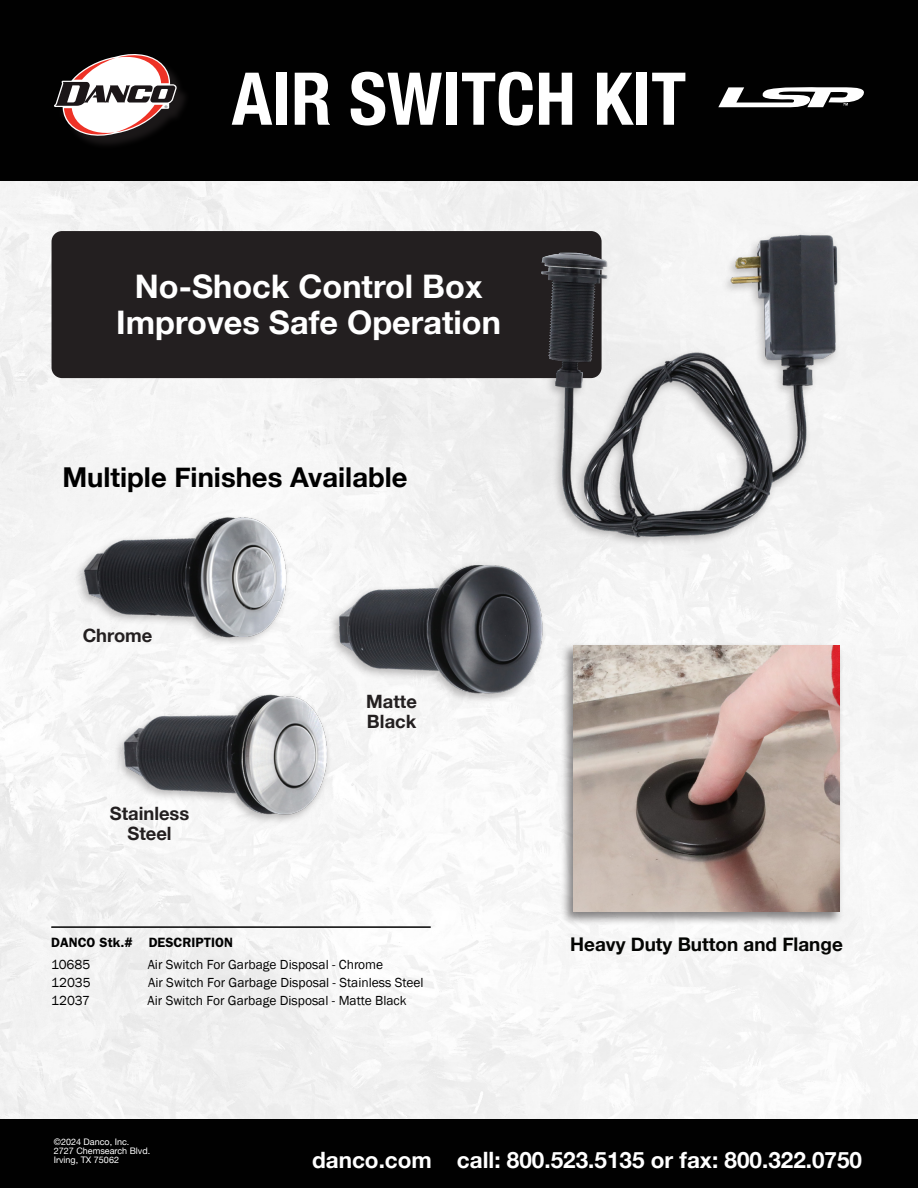
<style>
.page{position:relative;width:918px;height:1188px;background:#fff}
.page>*{position:absolute;margin:0;border:0;box-sizing:border-box;transform-origin:0 0}
.t1{font:700 condensed 72.9px "Helvetica Neue";color:#fff}
.t2{font:700 32.4px/35.2px "Helvetica Neue";color:#fff;text-align:center}
.t3{font:700 27.45px "Helvetica Neue";color:#000}
.t4{font:700 22.5px "Helvetica Neue";color:#fff}
.t5{font:700 18.9px "Helvetica Neue";color:#040503}
.t6{font:700 18.3px/20.1px "Helvetica Neue";color:#231f20}
.t7{font:13.5px "Franklin Gothic";color:#010101}
.t8{font:600 13.5px "Franklin Gothic";color:#010101}
.t9{font:9px "Helvetica Neue";color:#fff}
</style>
<div class="page">
<div style="left:0;top:0;width:918px;height:184px;background:#010101"></div>
<div style="left:0;top:182px;width:918px;height:937px;background:#f5f5f5"></div>
<div style="left:57px;top:56px;width:133px;height:94px;background:#231f20;opacity:.75"></div>
<svg style="left:54px;top:54px;width:123px;height:82px"></svg>
<hr style="left:52px;top:926px;width:378px;height:2px;background:#010101">
<div style="left:52px;top:231px;width:550px;height:147px;background:#231f20;border-radius:10px"></div>
<div style="left:561px;top:643px;width:283px;height:283px;background:#231f20;opacity:.54"></div>
<img style="left:573px;top:645px;width:267px;height:267px">
<svg style="left:718px;top:87px;width:146px;height:20px"></svg>
<img style="left:66px;top:459px;width:234px;height:236px">
<img style="left:322px;top:518px;width:236px;height:229px">
<img style="left:108px;top:637px;width:236px;height:236px">
<img style="left:513px;top:210px;width:351px;height:351px">
<div style="left:0;top:1119px;width:918px;height:69px;background:#010101"></div>
<p class="t1" style="left:232px;top:38px;width:456px">AIR SWITCH KIT</p>
<p class="t2" style="left:116px;top:270px;width:386px">No-Shock Control Box<br>Improves Safe Operation</p>
<p class="t3" style="left:62px;top:456px;width:347px">Multiple Finishes Available</p>
<p class="t6" style="left:83px;top:626px;width:71px">Chrome</p>
<p class="t6" style="left:110px;top:804px;width:81px">Stainless</p>
<p class="t6" style="left:127px;top:824px;width:46px">Steel</p>
<p class="t6" style="left:366px;top:692px;width:52px">Matte<br>Black</p>
<p class="t8" style="left:51px;top:934px;width:183px">DANCO Stk.# DESCRIPTION</p>
<p class="t7" style="left:51px;top:956px;width:41px">10685</p>
<p class="t7" style="left:148px;top:956px;width:237px">Air Switch For Garbage Disposal - Chrome</p>
<p class="t7" style="left:51px;top:974px;width:41px">12035</p>
<p class="t7" style="left:148px;top:974px;width:277px">Air Switch For Garbage Disposal - Stainless Steel</p>
<p class="t7" style="left:51px;top:992px;width:40px">12037</p>
<p class="t7" style="left:148px;top:992px;width:261px">Air Switch For Garbage Disposal - Matte Black</p>
<p class="t5" style="left:570px;top:930px;width:274px">Heavy Duty Button and Flange</p>
<p class="t9" style="left:54px;top:1135px;width:77px">©2024 Danco, Inc.</p>
<p class="t9" style="left:54px;top:1144px;width:98px">2727 Chemsearch Blvd.</p>
<p class="t9" style="left:54px;top:1153px;width:67px">Irving, TX 75062</p>
<p class="t4" style="left:312px;top:1142px;width:552px">danco.com call: 800.523.5135 or fax: 800.322.0750</p>
</div>
